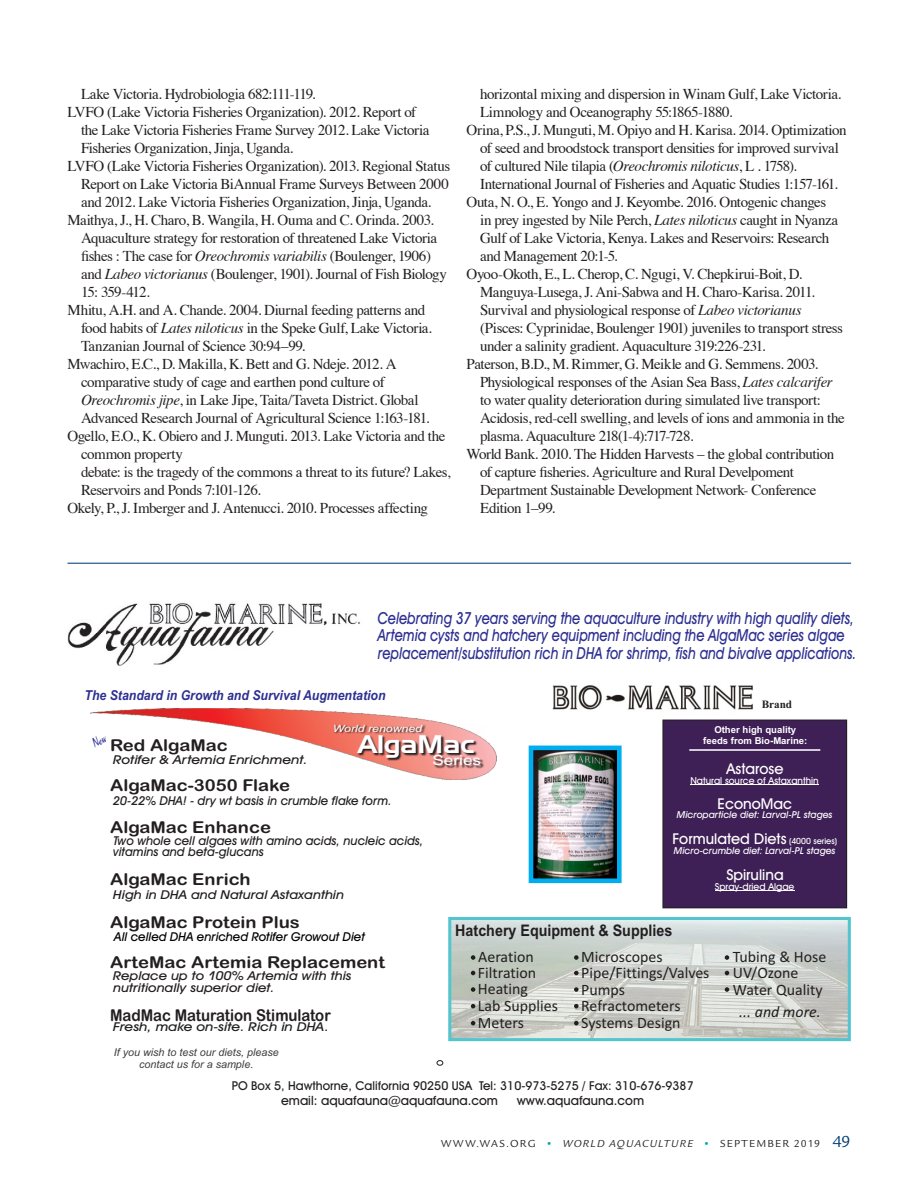
<style>
.page{position:relative;width:918px;height:1188px;background:#fff}
.page>*{position:absolute;margin:0;border:0;box-sizing:border-box;transform-origin:0 0}
.t1{font:24.75px "Handel Gothic BT";color:#fff;scale:1.08 1}
.t2{font:italic 500 16.65px/17.5px "Avant Garde IT Cby BT";color:#2e3092;scale:.81 1}
.t3{font:16.35px "Arial Rounded MT Bold";color:#231f20;scale:1.13 1}
.t4{font:16.35px "Arial Rounded MT Bold";color:#231f20;scale:.91 1}
.t5{font:15.9px/16.5px "Calibri";color:#231f20}
.t6{font:700 15.9px "Arial";color:#231f20;scale:.9 1}
.t7{font:italic 15.9px "Calibri";color:#231f20}
.t8{font:15px/18px "Times";letter-spacing:-.03em;color:#231f20}
.t9{font:500 15px "Avant Garde IT Cby BT";color:#fff}
.t10{font:13.95px "Arial";color:#fff;scale:1.23 1}
.t11{font:italic 700 13.65px "Arial";color:#2e3092;scale:.9 1}
.t12{font:500 12.9px "Avant Garde IT Cby BT";color:#231f20}
.t13{font:italic 500 12.3px/10.6px "Avant Garde IT Cby BT";color:#231f20}
.t14{font:italic 500 12.3px/12.3px "Avant Garde IT Cby BT";color:#231f20;scale:1.13 1}
.t15{font:500 12.3px "Avant Garde IT Cby BT";color:#231f20}
.t16{font:italic 500 12.3px "Avant Garde IT Cby BT";color:#231f20;scale:1.17 1}
.t17{font:italic 500 12.3px "Avant Garde IT Cby BT";color:#000}
.t18{font:700 11.25px "Times New Roman";color:#231f20}
.t19{font:italic 10.8px/12px "Arial";color:#3e3e3f;text-align:center}
.t20{font:10.5px "Legacy Sans";letter-spacing:.115em;color:#231f20}
.t21{font:italic 10.05px "Arial";color:#fff;scale:1.23 1}
.t22{font:italic 500 9.6px "Avant Garde IT Cby BT";color:#fff}
.t23{font:500 9.6px "Avant Garde IT Cby BT";color:#fff}
.t24{font:700 9.6px/10.5px "Arial";color:#fff;text-align:center}
.s1{font-style:italic}
.s2{font-size:8.55px}
.s3{color:#00a9a7}
.s4{font-size:16.5px;color:#003d78}
</style>
<div class="page">
<img style="left:552px;top:685px;width:201px;height:25px">
<img style="left:67px;top:602px;width:293px;height:64px">
<img style="left:91px;top:708px;width:405px;height:72px">
<img style="left:332px;top:724px;width:152px;height:44px">
<div style="left:663px;top:720px;width:184px;height:188px;background:#3e1f56"></div>
<div style="left:663px;top:720px;width:184px;height:188px;border:1px solid #231f20"></div>
<hr style="left:691px;top:785px;width:128px;height:1px;background:#fff">
<hr style="left:715px;top:890px;width:80px;height:1px;background:#fff">
<hr style="left:689px;top:749px;width:131px;height:2px;background:#fff">
<img style="left:535px;top:752px;width:81px;height:125px">
<div style="left:529px;top:746px;width:93px;height:137px;border:5px solid #00aeef"></div>
<svg style="left:437px;top:1060px;width:6px;height:5px"></svg>
<img style="left:452px;top:921px;width:395px;height:116px">
<div style="left:448px;top:917px;width:403px;height:124px;border:3px solid #54c5cf"></div>
<svg style="left:471px;top:955px;width:4px;height:5px"></svg>
<svg style="left:471px;top:971px;width:4px;height:4px"></svg>
<svg style="left:471px;top:987px;width:4px;height:5px"></svg>
<svg style="left:471px;top:1004px;width:4px;height:4px"></svg>
<svg style="left:471px;top:1021px;width:4px;height:4px"></svg>
<svg style="left:574px;top:955px;width:5px;height:5px"></svg>
<svg style="left:574px;top:971px;width:5px;height:4px"></svg>
<svg style="left:574px;top:987px;width:5px;height:5px"></svg>
<svg style="left:574px;top:1004px;width:5px;height:4px"></svg>
<svg style="left:574px;top:1021px;width:5px;height:4px"></svg>
<svg style="left:725px;top:955px;width:4px;height:5px"></svg>
<svg style="left:725px;top:971px;width:4px;height:4px"></svg>
<svg style="left:725px;top:987px;width:4px;height:5px"></svg>
<hr style="left:68px;top:563px;width:783px;height:1px;background:#003d78">
<svg style="left:91px;top:736px;width:16px;height:11px"></svg>
<p class="t8" style="left:81px;top:84px;width:236px">Lake Victoria. Hydrobiologia 682:111-119.</p>
<p class="t8" style="left:81px;top:102px;width:350px;text-indent:-14px">LVFO (Lake Victoria Fisheries Organization). 2012. Report of the Lake Victoria Fisheries Frame Survey 2012. Lake Victoria<br>Fisheries Organization, Jinja, Uganda.</p>
<p class="t8" style="left:81px;top:156px;width:371px;text-align:justify;text-indent:-14px">LVFO (Lake Victoria Fisheries Organization). 2013. Regional Status Report on Lake Victoria BiAnnual Frame Surveys Between 2000 and 2012. Lake Victoria Fisheries Organization, Jinja, Uganda.</p>
<p class="t8" style="left:81px;top:210px;width:367px;text-indent:-14px">Maithya, J., H. Charo, B. Wangila, H. Ouma and C. Orinda. 2003.<br>Aquaculture strategy for restoration of threatened Lake Victoria fishes : The case for <span class="s1">Oreochromis variabilis</span> (Boulenger, 1906) and <span class="s1">Labeo victorianus</span> (Boulenger, 1901). Journal of Fish Biology 15: 359-412.</p>
<p class="t8" style="left:81px;top:300px;width:352px;text-indent:-14px">Mhitu, A.H. and A. Chande. 2004. Diurnal feeding patterns and food habits of <span class="s1">Lates niloticus</span> in the Speke Gulf, Lake Victoria.<br>Tanzanian Journal of Science 30:94–99.</p>
<p class="t8" style="left:81px;top:354px;width:350px;text-indent:-14px">Mwachiro, E.C., D. Makilla, K. Bett and G. Ndeje. 2012. A comparative study of cage and earthen pond culture of <span class="s1">Oreochromis jipe</span>, in Lake Jipe, Taita/Taveta District. Global Advanced Research Journal of Agricultural Science 1:163-181.</p>
<p class="t8" style="left:81px;top:426px;width:366px;text-indent:-14px">Ogello, E.O., K. Obiero and J. Munguti. 2013. Lake Victoria and the common property</p>
<p class="t8" style="left:81px;top:462px;width:371px">debate: is the tragedy of the commons a threat to its future? Lakes,<br>Reservoirs and Ponds 7:101-126.</p>
<p class="t8" style="left:68px;top:498px;width:362px">Okely, P., J. Imberger and J. Antenucci. 2010. Processes affecting</p>
<p class="t8" style="left:480px;top:84px;width:363px">horizontal mixing and dispersion in Winam Gulf, Lake Victoria.<br>Limnology and Oceanography 55:1865-1880.</p>
<p class="t8" style="left:480px;top:120px;width:368px;text-indent:-14px">Orina, P.S., J. Munguti, M. Opiyo and H. Karisa. 2014. Optimization of seed and broodstock transport densities for improved survival of cultured Nile tilapia (<span class="s1">Oreochromis niloticus</span>, L . 1758).<br>International Journal of Fisheries and Aquatic Studies 1:157-161.</p>
<p class="t8" style="left:480px;top:192px;width:360px;text-indent:-14px">Outa, N. O., E. Yongo and J. Keyombe. 2016. Ontogenic changes in prey ingested by Nile Perch, <span class="s1">Lates niloticus</span> caught in Nyanza Gulf of Lake Victoria, Kenya. Lakes and Reservoirs: Research and Management 20:1-5.</p>
<p class="t8" style="left:480px;top:264px;width:365px;text-indent:-14px">Oyoo-Okoth, E., L. Cherop, C. Ngugi, V. Chepkirui-Boit, D.<br>Manguya-Lusega, J. Ani-Sabwa and H. Charo-Karisa. 2011.<br>Survival and physiological response of <span class="s1">Labeo victorianus </span>(Pisces: Cyprinidae, Boulenger 1901) juveniles to transport stress under a salinity gradient. Aquaculture 319:226-231.</p>
<p class="t8" style="left:480px;top:354px;width:366px;text-indent:-14px">Paterson, B.D., M. Rimmer, G. Meikle and G. Semmens. 2003.<br>Physiological responses of the Asian Sea Bass, <span class="s1">Lates calcarifer </span>to water quality deterioration during simulated live transport:<br>Acidosis, red-cell swelling, and levels of ions and ammonia in the plasma. Aquaculture 218(1-4):717-728.</p>
<p class="t8" style="left:480px;top:444px;width:356px;text-indent:-14px">World Bank. 2010. The Hidden Harvests – the global contribution of capture fisheries. Agriculture and Rural Develpoment Department Sustainable Development Network- Conference Edition 1–99.</p>
<p class="t2" style="left:378px;top:609px;width:593px">Celebrating 37 years serving the aquaculture industry with high quality diets,<br>Artemia cysts and hatchery equipment including the AlgaMac series algae replacement/substitution rich in DHA for shrimp, fish and bivalve applications.</p>
<p class="t11" style="left:85px;top:686px;width:336px">The Standard in Growth and Survival Augmentation</p>
<p class="t3" style="left:110px;top:736px;width:106px">Red AlgaMac</p>
<p class="t16" style="left:113px;top:753px;width:168px">Rotifer &amp; Artemia Enrichment.</p>
<p class="t21" style="left:333px;top:722px;width:74px">World renowned</p>
<p class="t1" style="left:358px;top:730px;width:110px">AlgaMac</p>
<p class="t10" style="left:433px;top:751px;width:41px">Series</p>
<p class="t3" style="left:110px;top:776px;width:161px">AlgaMac-3050 Flake</p>
<p class="t13" style="left:113px;top:795px;width:280px">20-22% DHA! - dry wt basis in crumble flake form.</p>
<p class="t3" style="left:110px;top:818px;width:144px">AlgaMac Enhance</p>
<p class="t13" style="left:113px;top:836px;width:312px">Two whole cell algaes with amino acids, nucleic acids, vitamins and beta-glucans</p>
<p class="t3" style="left:110px;top:870px;width:126px">AlgaMac Enrich</p>
<p class="t14" style="left:113px;top:888px;width:206px">High in DHA and Natural Astaxanthin</p>
<p class="t18" style="left:762px;top:697px;width:32px">Brand</p>
<p class="t24" style="left:703px;top:725px;width:106px">Other high quality feeds from Bio-Marine:</p>
<p class="t9" style="left:727px;top:760px;width:58px">Astarose</p>
<p class="t23" style="left:690px;top:774px;width:130px">Natural source of Astaxanthin</p>
<p class="t9" style="left:718px;top:795px;width:76px">EconoMac</p>
<p class="t22" style="left:677px;top:809px;width:157px">Microparticle diet: Larval-PL stages</p>
<p class="t9" style="left:673px;top:830px;width:166px">Formulated Diets <span class="s2">(4000 series)</span></p>
<p class="t22" style="left:674px;top:845px;width:163px">Micro-crumble diet: Larval-PL stages</p>
<p class="t9" style="left:726px;top:866px;width:59px">Spirulina</p>
<p class="t23" style="left:715px;top:880px;width:81px">Spray-dried Algae</p>
<p class="t3" style="left:110px;top:912px;width:169px">AlgaMac Protein Plus</p>
<p class="t17" style="left:114px;top:929px;width:252px">All celled DHA enriched Rotifer Growout Diet</p>
<p class="t3" style="left:110px;top:952px;width:245px">ArteMac Artemia Replacement</p>
<p class="t14" style="left:113px;top:969px;width:212px">Replace up to 100% Artemia with this nutritionally superior diet.</p>
<p class="t4" style="left:110px;top:1005px;width:244px">MadMac Maturation Stimulator</p>
<p class="t16" style="left:113px;top:1019px;width:186px">Fresh, make on-site. Rich in DHA.</p>
<p class="t19" style="left:114px;top:1046px;width:166px">If you wish to test our diets, please contact us for a sample.</p>
<p class="t6" style="left:455px;top:919px;width:243px">Hatchery Equipment &amp; Supplies</p>
<p class="t5" style="left:478px;top:948px;width:82px">Aeration<br>Filtration<br>Heating<br>Lab Supplies<br>Meters</p>
<p class="t5" style="left:733px;top:948px;width:95px;line-height:17px">Tubing &amp; Hose<br>UV/Ozone<br>Water Quality</p>
<p class="t5" style="left:581px;top:949px;width:130px">Microscopes<br>Pipe/Fittings/Valves<br>Pumps<br>Refractometers<br>Systems Design</p>
<p class="t7" style="left:739px;top:1001px;width:83px">... and more.</p>
<p class="t15" style="left:232px;top:1078px;width:463px">PO Box 5, Hawthorne, California 90250 USA Tel: 310-973-5275 / Fax: 310-676-9387</p>
<p class="t12" style="left:281px;top:1093px;width:219px">email: aquafauna@aquafauna.com</p>
<p class="t12" style="left:517px;top:1093px;width:129px">www.aquafauna.com</p>
<p class="t20" style="left:441px;top:1137px;width:411px">WWW.WAS.ORG <span class="s3">•</span> <span class="s1">WORLD AQUACULTURE</span> <span class="s3">•</span> SEPTEMBER 2019 <span class="s4">49</span></p>
</div>
